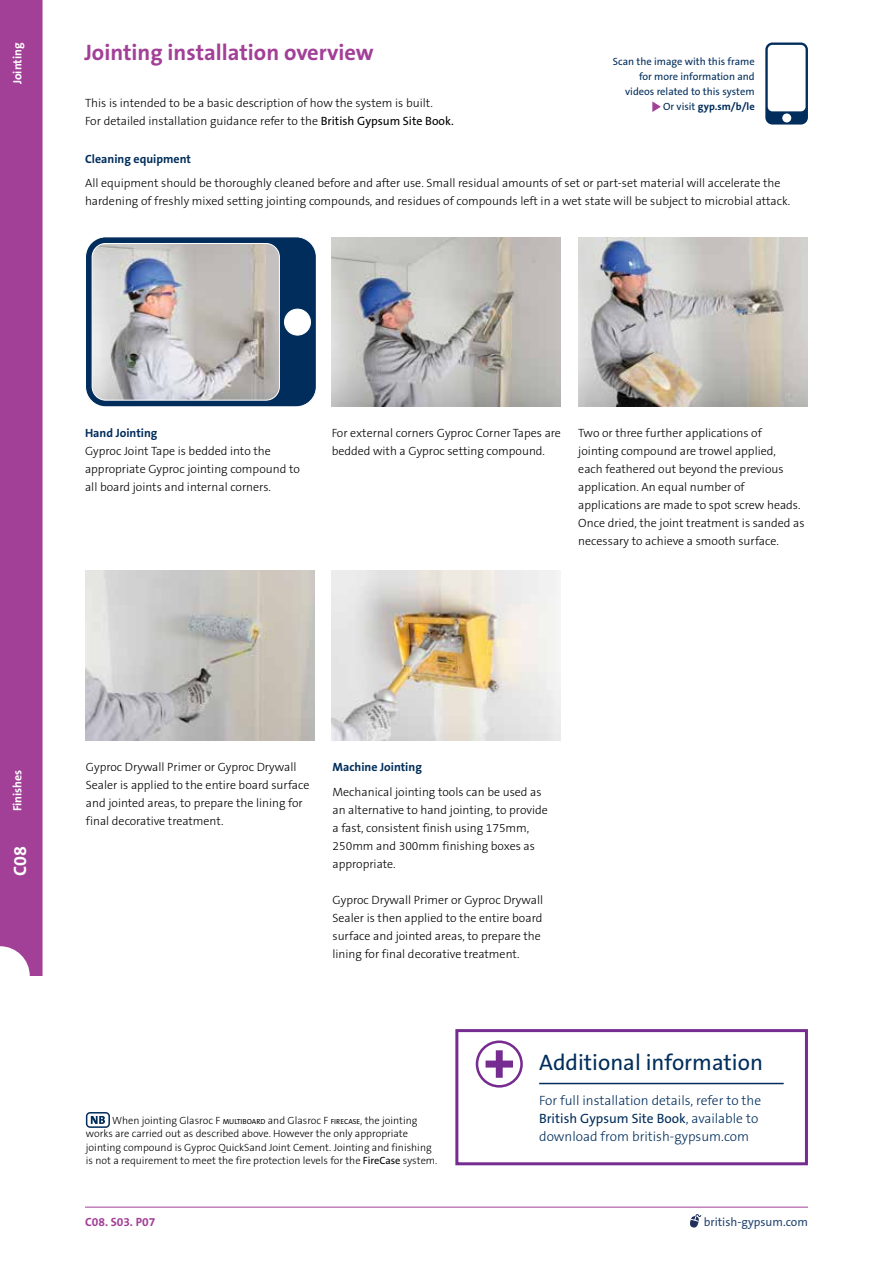
<style>
.page{position:relative;width:893px;height:1263px;background:#fff}
.page>*{position:absolute;margin:0;border:0;box-sizing:border-box;transform-origin:0 0}
.t1{font:700 22.5px "The Sans B7";color:#a23f97}
.t2{font:22.5px "The Sans B5 Plain";color:#002d5b}
.t3{font:700 18px "The Sans B7";color:#fff}
.t4{font:300 13.5px "The Sans B3";color:#002d5b}
.t5{font:13.5px "The Sans B5 Plain";color:#002d5b}
.t6{font:300 12px/18px "The Sans B3";color:#000}
.t7{font:700 12px "The Sans B7";color:#002d5b}
.t8{font:12px "The Sans B5 Plain";color:#264772}
.t9{font:700 12px "The Sans B7";color:#fff}
.t10{font:700 12px "The Sans B7";color:#a23f97}
.t11{font:300 10.5px/13.5px "The Sans B3";color:#000}
.t12{font:10.5px/15px "The Sans B5 Plain";color:#002d5b;text-align:right}
.t13{font:700 10.5px "The Sans B7";color:#002d5b}
.s1{font-family:"The Sans B5 Plain";font-weight:400}
.s2{font-family:"The Sans B5 Plain";font-weight:400;font-size:7.35px}
.s3{font-family:"The Sans B3";font-weight:300}
</style>
<div class="page">
<hr style="left:85px;top:1207px;width:723px;height:1px;background:#a23f97">
<svg style="left:690px;top:1214px;width:11px;height:13px"></svg>
<div style="left:0;top:0;width:43px;height:976px;background:#a23f97"></div>
<img style="left:332px;top:571px;width:229px;height:169px">
<img style="left:86px;top:571px;width:229px;height:169px">
<hr style="left:539px;top:1083px;width:245px;height:1px;background:#002d5b">
<div style="left:455px;top:1029px;width:353px;height:136px;border:3px solid #752b90"></div>
<svg style="left:476px;top:1040px;width:47px;height:47px"></svg>
<img style="left:332px;top:237px;width:229px;height:170px">
<img style="left:578px;top:238px;width:229px;height:169px">
<svg style="left:86px;top:1112px;width:24px;height:16px"></svg>
<svg style="left:86px;top:237px;width:230px;height:170px;background:#979faa"></svg>
<svg style="left:652px;top:101px;width:9px;height:11px"></svg>
<svg style="left:765px;top:43px;width:43px;height:82px"></svg>
<p class="t9" style="left:11px;top:84px;width:43px;rotate:-90deg">Jointing</p>
<h1 class="t1" style="left:84px;top:40px;width:291px">Jointing installation overview</h1>
<p class="t6" style="left:85px;top:94px;width:370px">This is intended to be a basic description of how the system is built.<br>For detailed installation guidance refer to the <span class="s1">British Gypsum Site Book.</span></p>
<p class="t12" style="left:613px;top:54px;width:143px">Scan the image with this frame for more information and videos related to this system</p>
<p class="t13" style="left:663px;top:101px;width:93px"><span class="s1">Or visit</span> gyp.sm/b/le</p>
<p class="t7" style="left:85px;top:152px;width:107px">Cleaning equipment</p>
<p class="t6" style="left:85px;top:175px;width:707px">All equipment should be thoroughly cleaned before and after use. Small residual amounts of set or part-set material will accelerate the hardening of freshly mixed setting jointing compounds, and residues of compounds left in a wet state will be subject to microbial attack.</p>
<p class="t7" style="left:85px;top:427px;width:74px">Hand Jointing</p>
<p class="t6" style="left:85px;top:443px;width:216px">Gyproc Joint Tape is bedded into the appropriate Gyproc jointing compound to all board joints and internal corners.</p>
<p class="t6" style="left:332px;top:425px;width:231px">For external corners Gyproc Corner Tapes are bedded with a Gyproc setting compound.</p>
<p class="t6" style="left:578px;top:425px;width:228px">Two or three further applications of jointing compound are trowel applied,<br>each feathered out beyond the previous application. An equal number of applications are made to spot screw heads.<br>Once dried, the joint treatment is sanded as necessary to achieve a smooth surface.</p>
<p class="t9" style="left:11px;top:811px;width:43px;rotate:-90deg">Finishes</p>
<h2 class="t3" style="left:10px;top:876px;width:31px;rotate:-90deg">C08</h2>
<p class="t6" style="left:86px;top:759px;width:225px">Gyproc Drywall Primer or Gyproc Drywall Sealer is applied to the entire board surface and jointed areas, to prepare the lining for final decorative treatment.</p>
<p class="t7" style="left:333px;top:761px;width:91px">Machine Jointing</p>
<p class="t6" style="left:333px;top:783px;width:217px">Mechanical jointing tools can be used as an alternative to hand jointing, to provide a fast, consistent finish using 175mm, 250mm and 300mm finishing boxes as appropriate.</p>
<p class="t6" style="left:333px;top:891px;width:212px">Gyproc Drywall Primer or Gyproc Drywall Sealer is then applied to the entire board surface and jointed areas, to prepare the lining for final decorative treatment.</p>
<p class="t11" style="left:86px;top:1113px;width:353px;text-indent:26px">When jointing Glasroc F <span class="s2">MULTIBOARD</span> and Glasroc F <span class="s2">FIRECASE</span>, the jointing works are carried out as described above. However the only appropriate jointing compound is Gyproc QuickSand Joint Cement. Jointing and finishing is not a requirement to meet the fire protection levels for the <span class="s1">FireCase</span> system.</p>
<h1 class="t2" style="left:539px;top:1050px;width:225px">Additional information</h1>
<p class="t4" style="left:539px;top:1093px;width:224px">For full installation details, refer to the</p>
<p class="t5" style="left:539px;top:1111px;width:221px">British Gypsum Site Book<span class="s3">, available to</span></p>
<p class="t4" style="left:539px;top:1129px;width:211px">download from british-gypsum.com</p>
<p class="t10" style="left:85px;top:1215px;width:72px">C08. S03. P07</p>
<p class="t8" style="left:704px;top:1215px;width:106px">british-gypsum.com</p>
</div>
